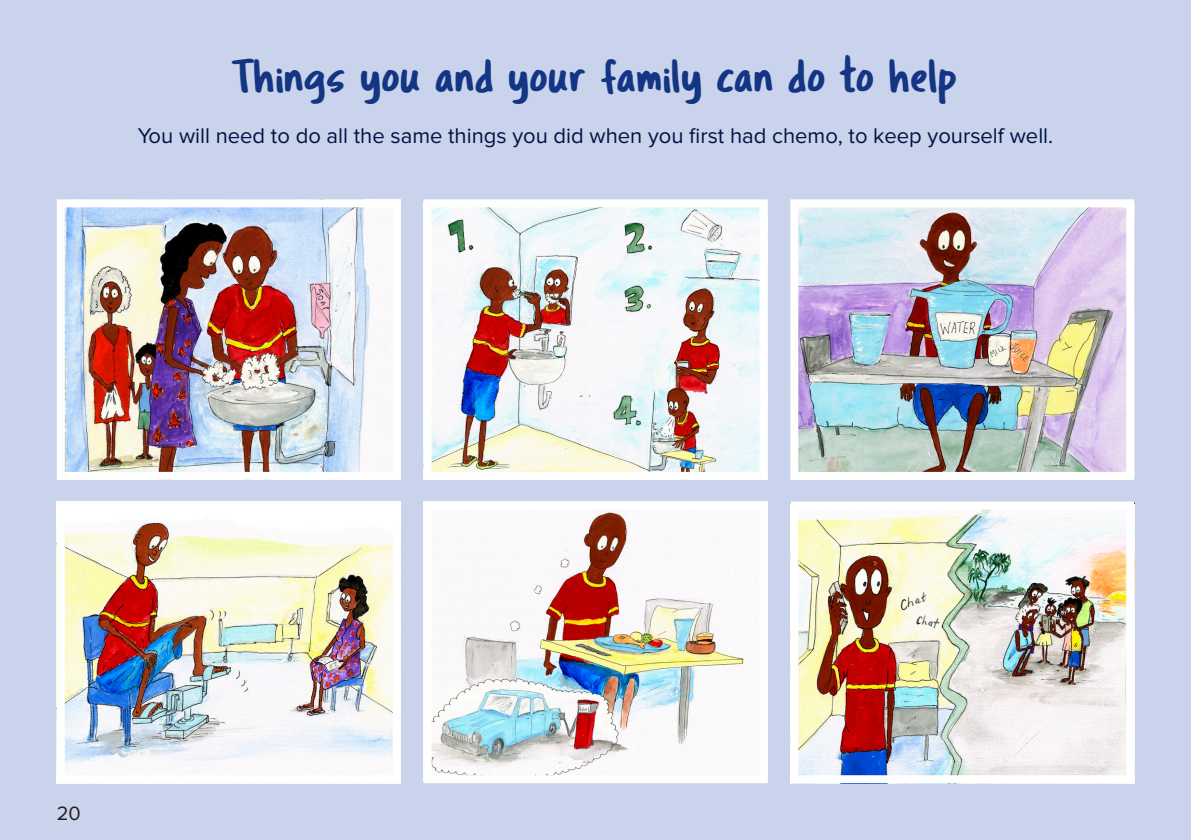
<style>
.page{position:relative;width:1191px;height:840px;background:#fff}
.page>*{position:absolute;margin:0;border:0;box-sizing:border-box;transform-origin:0 0}
.Internal_Page_Headin{font:48px "Tragic Marker";color:#133583}
.Body_copy__Regular{font:22px "Proxima Nova";color:#001443}
.t1{font:20px "Proxima Nova";color:#231f20}
</style>
<div class="page">
<div style="left:0;top:0;width:1191px;height:839px;background:#c9d3eb"></div>
<img style="left:66px;top:208px;width:326px;height:262px">
<div style="left:57px;top:199px;width:344px;height:280px;border:8px solid #fff"></div>
<img style="left:66px;top:510px;width:326px;height:263px">
<div style="left:57px;top:501px;width:344px;height:281px;border:8px solid #fff"></div>
<img style="left:432px;top:208px;width:326px;height:262px">
<div style="left:423px;top:199px;width:344px;height:280px;border:8px solid #fff"></div>
<img style="left:432px;top:510px;width:326px;height:263px">
<div style="left:423px;top:501px;width:344px;height:281px;border:8px solid #fff"></div>
<img style="left:799px;top:208px;width:326px;height:262px">
<div style="left:790px;top:199px;width:344px;height:280px;border:8px solid #fff"></div>
<img style="left:799px;top:510px;width:326px;height:263px">
<div style="left:790px;top:501px;width:344px;height:281px;border:8px solid #fff"></div>
<p class="Internal_Page_Headin" style="left:233px;top:47px;width:727px">Things you and your family can do to help</p>
<p class="Body_copy__Regular" style="left:138px;top:122px;width:917px">You will need to do all the same things you did when you first had chemo, to keep yourself well.</p>
<p class="t1" style="left:57px;top:800px;width:25px">20</p>
</div>
